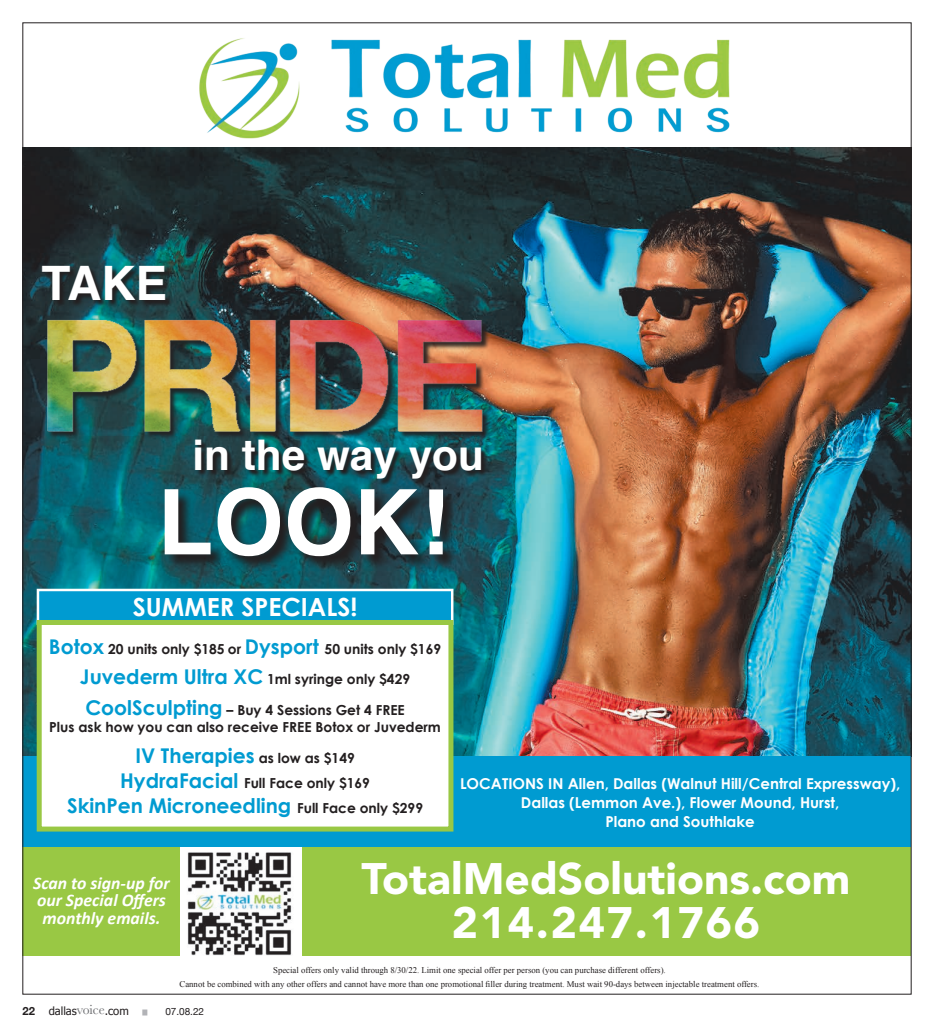
<style>
.page{position:relative;width:934px;height:1035px;background:#fff}
.page>*{position:absolute;margin:0;border:0;box-sizing:border-box;transform-origin:0 0}
.t1{font:700 90.5px "Helvetica";color:#fff}
.t2{font:700 47.5px "Helvetica";color:#fff}
.t3{font:900 43.75px/43.8px "Avenir LT Std";color:#fff;text-align:center}
.t4{font:700 42.25px "Helvetica";color:#fff}
.t5{font:700 25px "Century Gothic";color:#fff}
.t6{font:700 20.25px "Century Gothic";color:#009bd1}
.t7{font:italic 700 17.75px/17.5px "Calibri";color:#fff;text-align:center}
.t8{font:700 15px/18.8px "Century Gothic";color:#fff;text-align:center}
.t9{font:700 13.75px/16.6px "Century Gothic";color:#231f20;text-align:center}
.t10{font:11.25px "Tahoma";letter-spacing:-.005em;color:#231f20}
.t11{font:10px "Helvetica Neue";color:#231f20}
.t12{font:8.75px/13.8px "Times New Roman";color:#231f20;text-align:center}
.t13{font:5px "Helvetica Neue";color:#b2b3b7}
.s1{font-size:20.25px;color:#009bd1}
.s2{font-size:13.75px;color:#231f20}
.s3{font-family:"Helvetica Neue";font-weight:700}
.s4{font-family:"Baskerville";font-size:13.75px;color:#6c6d70}
</style>
<div class="page">
<img style="left:24px;top:147px;width:885px;height:609px">
<img style="left:195px;top:38px;width:544px;height:110px">
<div style="left:300px;top:844px;width:611px;height:111px;background:#99c844"></div>
<img style="left:187px;top:847px;width:114px;height:108px">
<div style="left:23px;top:844px;width:157px;height:111px;background:#99c844"></div>
<div style="left:23px;top:756px;width:888px;height:91px;background:#009bd1"></div>
<img style="left:34px;top:302px;width:457px;height:142px">
<svg style="left:43px;top:266px;width:130px;height:41px;background:#1d393d"></svg>
<svg style="left:196px;top:440px;width:292px;height:46px;background:#174950"></svg>
<svg style="left:165px;top:488px;width:294px;height:84px;background:#18434a"></svg>
<div style="left:38px;top:590px;width:414px;height:34px;background:#009bd1"></div>
<div style="left:37px;top:589px;width:416px;height:36px;border:2px solid #fff"></div>
<div style="left:39px;top:622px;width:412px;height:207px;background:#fff"></div>
<div style="left:37px;top:620px;width:416px;height:212px;border:5px solid #99c844"></div>
<h2 class="t2" style="left:42px;top:245px;width:127px">TAKE</h2>
<h3 class="t4" style="left:192px;top:421px;width:293px">in the way you</h3>
<h1 class="t1" style="left:158px;top:449px;width:293px">LOOK!</h1>
<h3 class="t5" style="left:133px;top:588px;width:226px">SUMMER SPECIALS!</h3>
<h3 class="t9" style="left:49px;top:640px;width:394px"><span class="s1">Botox</span> 20 units only $185 or <span class="s1">Dysport</span> 50 units only $169</h3>
<h3 class="t9" style="left:80px;top:671px;width:332px"><span class="s1">Juvederm Ultra XC</span> 1ml syringe only $429</h3>
<h3 class="t9" style="left:49px;top:701px;width:393px"><span class="s1">CoolSculpting</span> – Buy 4 Sessions Get 4 FREE<br>Plus ask how you can also receive FREE Botox or Juvederm</h3>
<h3 class="t6" style="left:135px;top:740px;width:221px">IV Therapies <span class="s2">as low as $149</span></h3>
<h3 class="t9" style="left:120px;top:774px;width:251px"><span class="s1">HydraFacial</span> Full Face only $169</h3>
<h3 class="t6" style="left:67px;top:790px;width:357px">SkinPen Microneedling <span class="s2">Full Face only $299</span></h3>
<h3 class="t8" style="left:460px;top:774px;width:442px">LOCATIONS IN Allen, Dallas (Walnut Hill/Central Expressway),<br>Dallas (Lemmon Ave.), Flower Mound, Hurst,<br>Plano and Southlake</h3>
<h3 class="t7" style="left:33px;top:874px;width:138px">Scan to sign-up for our Special Offers monthly emails.</h3>
<h3 class="t3" style="left:362px;top:857px;width:490px">TotalMedSolutions.com<br>214.247.1766</h3>
<p class="t12" style="left:180px;top:963px;width:581px">Special offers only valid through 8/30/22. Limit one special offer per person (you can purchase different offers).<br>Cannot be combined with any other offers and cannot have more than one promotional filler during treatment. Must wait 90-days between injectable treatment offers.</p>
<p class="t10" style="left:22px;top:1003px;width:108px"><span class="s3">22</span> dallas<span class="s4">voice</span>.com</p>
<p class="t13" style="left:143px;top:1008px;width:6px">█</p>
<p class="t11" style="left:165px;top:1004px;width:40px">07.08.22</p>
</div>
